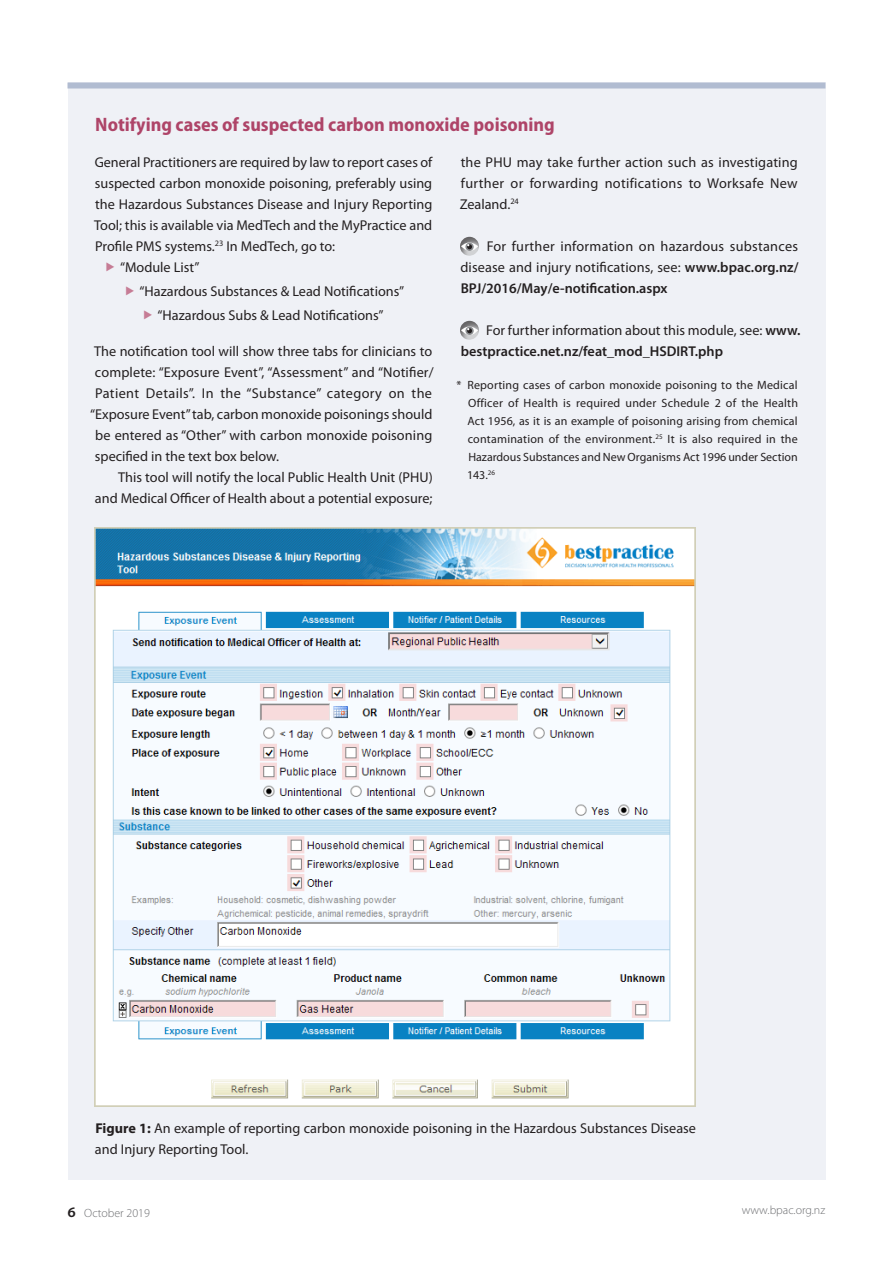
<style>
.page{position:relative;width:893px;height:1263px;background:#fff}
.page>*{position:absolute;margin:0;border:0;box-sizing:border-box;transform-origin:0 0}
.A_head{font:700 semi-condensed 19.5px "Myriad Pro";color:#ae4468}
.Body{font:14.25px/21px "Myriad Pro";color:#231f20;text-align:justify}
.Body-First_Line_Inde{font:14.25px/21px "Myriad Pro";color:#231f20;text-align:right}
.Body_Line_Space{font:14.25px/21px "Myriad Pro";letter-spacing:.01em;color:#231f20;text-align:justify}
.Bullet_List{font:14.25px "Myriad Pro";color:#231f20}
.Body_Line_Space-2{font:600 14.25px/21px "Myriad Pro";color:#231f20}
.Body-2{font:14.25px "Myriad Pro";letter-spacing:.025em;color:#231f20}
.Footnote{font:12px/18px "Myriad Pro";color:#231f20;text-align:justify}
.t1{font:300 12px "Myriad Pro";color:#6c6d70}
.s1{font-weight:600}
.s2{font-weight:400}
.s3{font-weight:700}
.s4{font-weight:600;font-size:15.75px;color:#231f20}
</style>
<div class="page">
<div style="left:68px;top:82px;width:757px;height:1098px;background:#eff1f6"></div>
<div style="left:67px;top:83px;width:758px;height:6px;background:#b1bcd1"></div>
<div style="left:458px;top:235px;width:22px;height:22px;background:#231f20;opacity:.6"></div>
<svg style="left:461px;top:243px;width:17px;height:8px"></svg>
<svg style="left:465px;top:243px;width:9px;height:8px"></svg>
<svg style="left:467px;top:244px;width:5px;height:5px"></svg>
<div style="left:458px;top:319px;width:22px;height:22px;background:#231f20;opacity:.6"></div>
<svg style="left:461px;top:327px;width:17px;height:8px"></svg>
<svg style="left:465px;top:327px;width:9px;height:8px"></svg>
<svg style="left:467px;top:328px;width:5px;height:5px"></svg>
<img style="left:95px;top:528px;width:601px;height:578px">
<p class="A_head" style="left:95px;top:113px;width:461px">Notifying cases of suspected carbon monoxide poisoning</p>
<p class="Body" style="left:94px;top:151px;width:340px">General Practitioners are required by law to report cases of suspected carbon monoxide poisoning, preferably using the Hazardous Substances Disease and Injury Reporting Tool; this is available via MedTech and the MyPractice and Profile PMS systems.<sup>23</sup> In MedTech, go to:</p>
<p class="Bullet_List" style="left:120px;top:258px;width:81px">“Module List”</p>
<p class="Bullet_List" style="left:139px;top:282px;width:266px">“Hazardous Substances &amp; Lead Notifications”</p>
<p class="Bullet_List" style="left:157px;top:306px;width:228px">“Hazardous Subs &amp; Lead Notifications”</p>
<p class="Body" style="left:94px;top:340px;width:340px">The notification tool will show three tabs for clinicians to</p>
<p class="Body" style="left:95px;top:361px;width:340px">complete: “Exposure Event”, “Assessment” and “Notifier/</p>
<p class="Body-2" style="left:95px;top:384px;width:338px">Patient Details”. In the “Substance” category on the</p>
<p class="Body" style="left:90px;top:403px;width:344px">“Exposure Event” tab, carbon monoxide poisonings should</p>
<p class="Body" style="left:95px;top:424px;width:338px">be entered as “Other” with carbon monoxide poisoning</p>
<p class="Body" style="left:95px;top:445px;width:186px">specified in the text box below.</p>
<p class="Body-First_Line_Inde" style="left:95px;top:466px;width:339px">This tool will notify the local Public Health Unit (PHU) and Medical Officer of Health about a potential exposure;</p>
<p class="Body-First_Line_Inde" style="left:460px;top:151px;width:340px;text-align:justify">the PHU may take further action such as investigating further or forwarding notifications to Worksafe New Zealand.<sup>24</sup></p>
<p class="Body_Line_Space" style="left:460px;top:235px;width:340px;text-indent:26px">For further information on hazardous substances disease and injury notifications, see: <span class="s1">www.bpac.org.nz/ BPJ/2016/May/e-notification.aspx</span></p>
<p class="Body_Line_Space-2" style="left:461px;top:319px;width:341px;text-indent:25px"><span class="s2">For further information about this module, see:</span> www. bestpractice.net.nz/feat_mod_HSDIRT.php</p>
<p class="Footnote" style="left:467px;top:375px;width:333px;text-indent:-11px">* Reporting cases of carbon monoxide poisoning to the Medical Officer of Health is required under Schedule 2 of the Health Act 1956, as it is an example of poisoning arising from chemical contamination of the environment.<sup>25</sup> It is also required in the Hazardous Substances and New Organisms Act 1996 under Section 143.<sup>26</sup></p>
<p class="Body" style="left:95px;top:1117px;width:602px"><span class="s3">Figure 1:</span> An example of reporting carbon monoxide poisoning in the Hazardous Substances Disease and Injury Reporting Tool.</p>
<p class="t1" style="left:68px;top:1206px;width:84px"><span class="s4">6</span> October 2019</p>
<p class="t1" style="left:742px;top:1202px;width:85px">www.bpac.org.nz</p>
</div>
